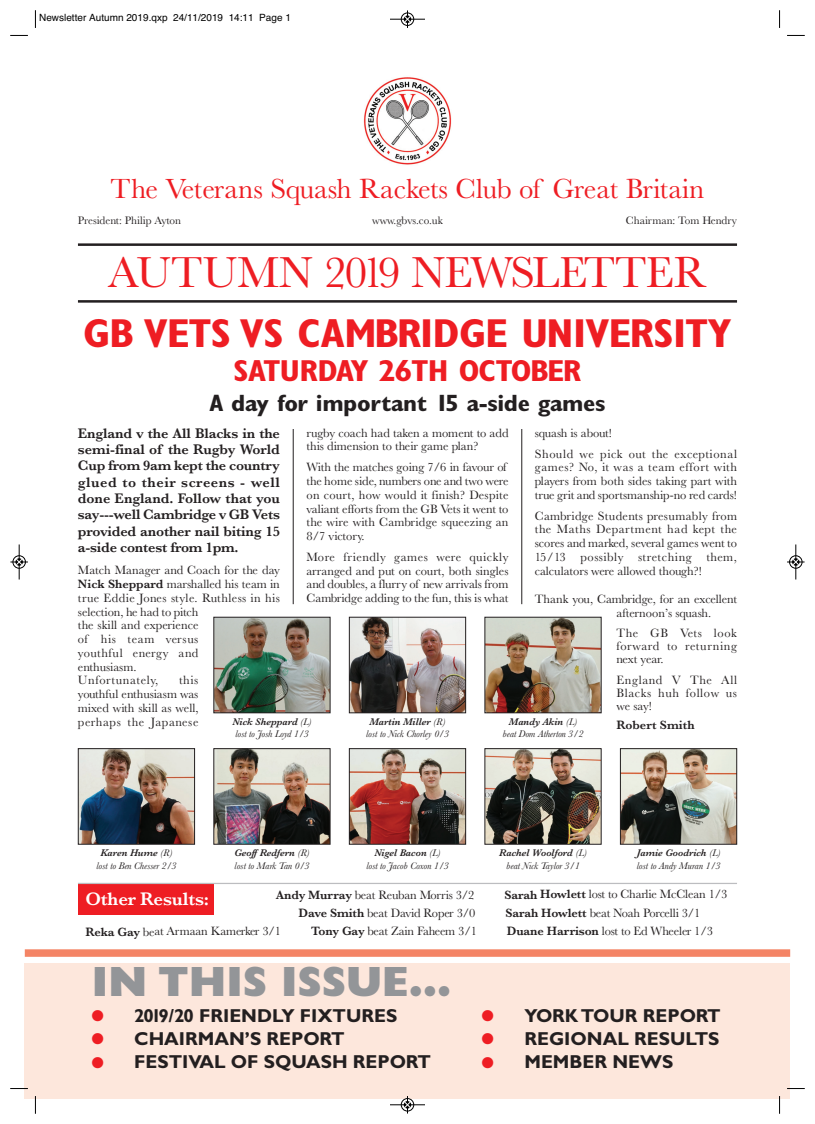
<style>
.page{position:relative;width:815px;height:1124px;background:#fff}
.page>*{position:absolute;margin:0;border:0;box-sizing:border-box;transform-origin:0 0}
.t1{font:45px "Baskerville";letter-spacing:-.015em;color:#ee1d23}
.t2{font:800 42.5px "Gill Sans";color:#939598}
.t3{font:700 condensed 40.5px "Gill Sans";letter-spacing:-.015em;color:#ee1d23;scale:1.11 1}
.t4{font:700 condensed 30.38px "Gill Sans";letter-spacing:-.035em;color:#ee1d23;scale:1.11 1}
.t5{font:28.75px "Baskerville";letter-spacing:-.01em;color:#ee1d23}
.t6{font:700 condensed 23.62px "Gill Sans";letter-spacing:-.015em;color:#231f20;scale:1.11 1}
.t7{font:700 18.75px "Gill Sans";color:#231f20}
.t8{font:600 18.75px "Baskerville";letter-spacing:-.01em;color:#fff}
.t9{font:600 14.38px/16.2px "Baskerville";letter-spacing:-.015em;color:#231f20;text-align:justify}
.t10{font:12.5px/13.8px "Baskerville";color:#231f20;text-align:justify}
.t11{font:12.5px/20.9px "Baskerville";letter-spacing:.035em;color:#231f20}
.t12{font:12.5px "Baskerville";letter-spacing:-.02em;color:#231f20}
.t13{font:600 12.5px "Baskerville";color:#231f20}
.t14{font:11.25px "Baskerville";color:#231f20}
.t15{font:italic 10px/12.5px "Baskerville";letter-spacing:-.005em;color:#231f20;text-align:center}
.t16{font:10px "Helvetica";color:#000}
.s1{font-weight:600}
.s2{font-family:"Monotype Sorts";font-weight:400;font-size:15px;color:#ee1d23}
</style>
<div class="page">
<hr style="left:78px;top:243px;width:659px;height:3px;background:#231f20">
<hr style="left:78px;top:300px;width:659px;height:2px;background:#231f20">
<img style="left:363px;top:77px;width:89px;height:88px">
<div style="left:25px;top:963px;width:765px;height:135px;background:#fde7dc"></div>
<div style="left:25px;top:949px;width:765px;height:7px;background:#f48465"></div>
<hr style="left:293px;top:429px;width:1px;height:175px;background:#231f20">
<hr style="left:522px;top:429px;width:1px;height:175px;background:#231f20">
<img style="left:351px;top:750px;width:113px;height:92px">
<div style="left:349px;top:748px;width:117px;height:96px;border:1px solid #231f20"></div>
<img style="left:215px;top:750px;width:113px;height:92px">
<div style="left:213px;top:748px;width:117px;height:96px;border:1px solid #231f20"></div>
<img style="left:80px;top:750px;width:113px;height:92px">
<div style="left:78px;top:748px;width:117px;height:96px;border:1px solid #231f20"></div>
<img style="left:622px;top:750px;width:113px;height:92px">
<div style="left:620px;top:748px;width:117px;height:96px;border:1px solid #231f20"></div>
<img style="left:487px;top:750px;width:112px;height:92px">
<div style="left:485px;top:748px;width:116px;height:96px;border:1px solid #231f20"></div>
<img style="left:351px;top:618px;width:113px;height:93px">
<div style="left:349px;top:616px;width:117px;height:97px;border:1px solid #231f20"></div>
<img style="left:215px;top:618px;width:113px;height:93px">
<div style="left:213px;top:616px;width:117px;height:97px;border:1px solid #231f20"></div>
<img style="left:487px;top:618px;width:112px;height:93px">
<div style="left:485px;top:616px;width:116px;height:97px;border:1px solid #231f20"></div>
<div style="left:78px;top:882px;width:135px;height:32px;background:#ee1d23"></div>
<hr style="left:78px;top:882px;width:659px;height:1px;background:#bcbdc0">
<svg style="left:35px;top:10px;width:1px;height:18px"></svg>
<svg style="left:10px;top:35px;width:18px;height:1px"></svg>
<svg style="left:779px;top:10px;width:1px;height:18px"></svg>
<svg style="left:787px;top:35px;width:18px;height:1px"></svg>
<svg style="left:35px;top:1096px;width:1px;height:17px"></svg>
<svg style="left:10px;top:1087px;width:18px;height:2px"></svg>
<svg style="left:779px;top:1096px;width:1px;height:17px"></svg>
<svg style="left:787px;top:1088px;width:18px;height:1px"></svg>
<hr style="left:390px;top:19px;width:35px;height:1px;background:#000">
<div style="left:401px;top:13px;width:13px;height:13px;border:1px solid #000;border-radius:50%"></div>
<svg style="left:404px;top:10px;width:7px;height:18px"></svg>
<div style="left:401px;top:1097px;width:13px;height:14px;border:1px solid #fff;border-radius:50%"></div>
<hr style="left:390px;top:1104px;width:35px;height:1px;background:#000">
<div style="left:401px;top:1098px;width:13px;height:12px;border:1px solid #000;border-radius:50%"></div>
<svg style="left:404px;top:1096px;width:7px;height:17px"></svg>
<hr style="left:19px;top:544px;width:1px;height:35px;background:#000">
<div style="left:13px;top:555px;width:13px;height:13px;border:1px solid #000;border-radius:50%"></div>
<svg style="left:10px;top:558px;width:18px;height:7px"></svg>
<hr style="left:796px;top:544px;width:1px;height:35px;background:#000">
<div style="left:789px;top:555px;width:13px;height:13px;border:1px solid #000;border-radius:50%"></div>
<svg style="left:787px;top:558px;width:18px;height:7px"></svg>
<p class="t16" style="left:39px;top:14px;width:253px">Newsletter Autumn 2019.qxp 24/11/2019 14:11 Page 1</p>
<h3 class="t5" style="left:111px;top:178px;width:595px">The Veterans Squash Rackets Club of Great Britain</h3>
<p class="t14" style="left:78px;top:216px;width:105px">President: Philip Ayton</p>
<p class="t14" style="left:372px;top:216px;width:72px">www.gbvs.co.uk</p>
<p class="t14" style="left:626px;top:216px;width:113px">Chairman: Tom Hendry</p>
<h1 class="t1" style="left:108px;top:257px;width:600px">AUTUMN 2019 NEWSLETTER</h1>
<h3 class="t3" style="left:83px;top:319px;width:586px">GB VETS VS CAMBRIDGE UNIVERSITY</h3>
<h3 class="t4" style="left:233px;top:360px;width:315px">SATURDAY 26TH OCTOBER</h3>
<h3 class="t6" style="left:209px;top:394px;width:358px">A day for important 15 a-side games</h3>
<p class="t9" style="left:78px;top:426px;width:203px">England v the All Blacks in the semi-final of the Rugby World Cup from 9am kept the country glued to their screens - well done England. Follow that you say---well Cambridge v GB Vets provided another nail biting 15 a-side contest from 1pm.</p>
<p class="t10" style="left:78px;top:564px;width:203px;text-align:left">Match Manager and Coach for the day<br><span class="s1">Nick Sheppard</span> marshalled his team in true Eddie Jones style. Ruthless in his selection, he had to pitch<br>the skill and experience<br>of his team versus<br>youthful energy and<br>enthusiasm.<br>Unfortunately,</p>
<p class="t10" style="left:306px;top:427px;width:203px">rugby coach had taken a moment to add this dimension to their game plan?</p>
<p class="t10" style="left:306px;top:461px;width:203px;text-align:left">With the matches going 7/6 in favour of the home side, numbers one and two were on court, how would it finish? Despite valiant efforts from the GB Vets it went to the wire with Cambridge squeezing an 8/7 victory.</p>
<p class="t10" style="left:306px;top:551px;width:203px">More friendly games were quickly arranged and put on court, both singles and doubles, a flurry of new arrivals from Cambridge adding to the fun, this is what</p>
<p class="t11" style="left:535px;top:423px;width:204px">squash is about!<br>Should we pick out the exceptional</p>
<p class="t10" style="left:535px;top:461px;width:204px">games? No, it was a team effort with players from both sides taking part with true grit and sportsmanship-no red cards!</p>
<p class="t10" style="left:535px;top:510px;width:204px">Cambridge Students presumably from the Maths Department had kept the scores and marked, several games went to 15/13 possibly stretching them, calculators were allowed though?!</p>
<p class="t10" style="left:616px;top:593px;width:122px;text-indent:-82px">Thank you, Cambridge, for an excellent afternoon’s squash.</p>
<p class="t10" style="left:616px;top:627px;width:122px;line-height:13.1px">The GB Vets look forward to returning next year.</p>
<p class="t10" style="left:616px;top:674px;width:122px;line-height:13.1px">England V The All Blacks huh follow us we say!</p>
<p class="t13" style="left:616px;top:720px;width:80px">Robert Smith</p>
<p class="t10" style="left:78px;top:674px;width:122px;text-indent:101px">this youthful enthusiasm was mixed with skill as well, perhaps the Japanese</p>
<p class="t15" style="left:366px;top:716px;width:85px"><span class="s1">Martin Miller</span> (R) lost to Nick Chorley 0/3</p>
<p class="t15" style="left:232px;top:716px;width:81px;text-align:left"><span class="s1">Nick Sheppard</span> (L) lost to Josh Loyd 1/3</p>
<p class="t15" style="left:503px;top:716px;width:82px"><span class="s1">Mandy Akin</span> (L) beat Dom Atherton 3/2</p>
<p class="t15" style="left:96px;top:847px;width:82px"><span class="s1">Karen Hume</span> (R) lost to Ben Chesser 2/3</p>
<p class="t15" style="left:637px;top:847px;width:85px;text-align:left"><span class="s1">Jamie Goodrich</span> (L) lost to Andy Muran 1/3</p>
<p class="t15" style="left:366px;top:847px;width:84px"><span class="s1">Nigel Bacon</span> (L)<br>lost to Jacob Coxon 1/3</p>
<p class="t15" style="left:234px;top:847px;width:77px;text-align:left"><span class="s1">Geoff Redfern</span> (R) lost to Mark Tan 0/3</p>
<p class="t15" style="left:499px;top:847px;width:89px"><span class="s1">Rachel Woolford</span> (L) beat Nick Taylor 3/1</p>
<h3 class="t8" style="left:86px;top:892px;width:125px">Other Results:</h3>
<p class="t10" style="left:276px;top:888px;width:200px"><span class="s1">Andy Murray</span> beat Reuban Morris 3/2</p>
<p class="t10" style="left:504px;top:888px;width:225px"><span class="s1">Sarah Howlett</span> lost to Charlie McClean 1/3</p>
<p class="t10" style="left:299px;top:907px;width:178px"><span class="s1">Dave Smith</span> beat David Roper 3/0</p>
<p class="t10" style="left:505px;top:907px;width:197px"><span class="s1">Sarah Howlett</span> beat Noah Porcelli 3/1</p>
<p class="t10" style="left:86px;top:925px;width:197px"><span class="s1">Reka Gay</span> beat Armaan Kamerker 3/1</p>
<p class="t12" style="left:311px;top:926px;width:167px"><span class="s1">Tony Gay</span> beat Zain Faheem 3/1</p>
<p class="t10" style="left:507px;top:925px;width:208px"><span class="s1">Duane Harrison</span> lost to Ed Wheeler 1/3</p>
<h2 class="t2" style="left:92px;top:967px;width:361px">IN THIS ISSUE…</h2>
<h3 class="t7" style="left:92px;top:1008px;width:307px"><span class="s2">●</span> 2019/20 FRIENDLY FIXTURES</h3>
<h3 class="t7" style="left:92px;top:1031px;width:254px"><span class="s2">●</span> CHAIRMAN’S REPORT</h3>
<h3 class="t7" style="left:92px;top:1055px;width:341px"><span class="s2">●</span> FESTIVAL OF SQUASH REPORT</h3>
<h3 class="t7" style="left:482px;top:1008px;width:240px"><span class="s2">●</span> YORK TOUR REPORT</h3>
<h3 class="t7" style="left:482px;top:1031px;width:239px"><span class="s2">●</span> REGIONAL RESULTS</h3>
<h3 class="t7" style="left:482px;top:1055px;width:193px"><span class="s2">●</span> MEMBER NEWS</h3>
</div>
